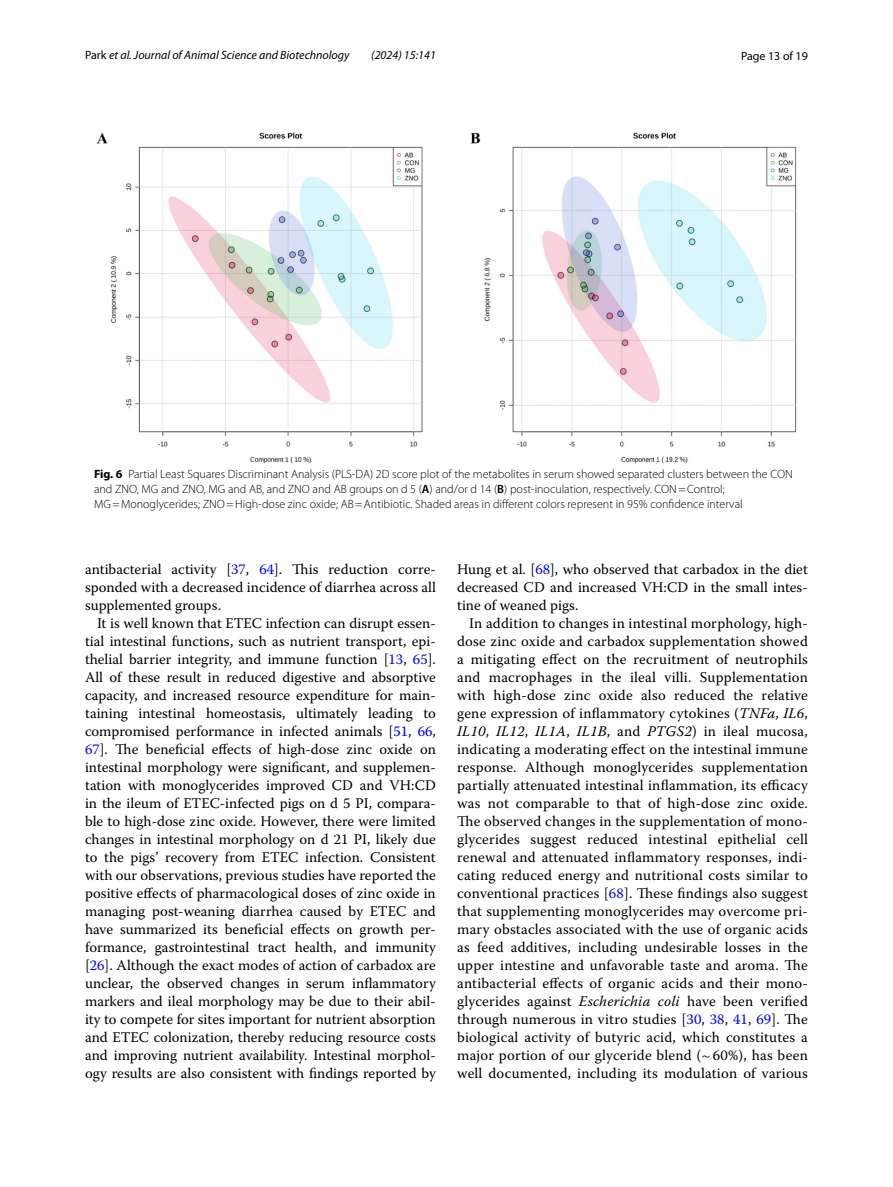
<style>
.page{position:relative;width:893px;height:1187px;background:#fff}
.page>*{position:absolute;margin:0;border:0;box-sizing:border-box;transform-origin:0 0}
.t1{font:14.7px/18px "Warnock Pro";color:#000;text-align:justify}
.t2{font:300 12px/15px "Myriad Pro";color:#000}
.t3{font:italic 12px "Myriad Pro";color:#000}
.t4{font:12px "Myriad Pro";color:#000}
.s1{font-style:normal}
.s2{font-weight:700}
.s3{font-weight:600}
.s4{color:#00f}
.s5{font-style:italic}
</style>
<div class="page">
<img style="left:96px;top:133px;width:701px;height:330px">
<p class="t3" style="left:85px;top:48px;width:266px"><span class="s1">Park</span> et al. Journal of Animal Science and Biotechnology</p>
<p class="t3" style="left:371px;top:48px;width:66px">(2024) 15:141</p>
<p class="t4" style="left:741px;top:48px;width:68px">Page 13 of 19</p>
<p class="t2" style="left:94px;top:467px;width:700px"><span class="s2">Fig. 6</span> Partial Least Squares Discriminant Analysis (PLS-DA) 2D score plot of the metabolites in serum showed separated clusters between the CON and ZNO, MG and ZNO, MG and AB, and ZNO and AB groups on d 5 (<span class="s3">A</span>) and/or d 14 (<span class="s3">B</span>) post-inoculation, respectively. CON=Control;<br>MG=Monoglycerides; ZNO=High-dose zinc oxide; AB=Antibiotic. Shaded areas in different colors represent in 95% confidence interval</p>
<p class="t1" style="left:85px;top:560px;width:352px">antibacterial activity [<span class="s4">37</span>, <span class="s4">64</span>]. This reduction corre&shy;sponded with a decreased incidence of diarrhea across all supplemented groups.</p>
<p class="t1" style="left:85px;top:614px;width:352px;text-indent:12px">It is well known that ETEC infection can disrupt essen&shy;tial intestinal functions, such as nutrient transport, epi&shy;thelial barrier integrity, and immune function [<span class="s4">13</span>, <span class="s4">65</span>].<br>All of these result in reduced digestive and absorptive capacity, and increased resource expenditure for main&shy;taining intestinal homeostasis, ultimately leading to compromised performance in infected animals [<span class="s4">51</span>, <span class="s4">66</span>, <span class="s4">67</span>]. The beneficial effects of high-dose zinc oxide on intestinal morphology were significant, and supplemen&shy;tation with monoglycerides improved CD and VH:CD in the ileum of ETEC-infected pigs on d 5 PI, compara&shy;ble to high-dose zinc oxide. However, there were limited changes in intestinal morphology on d 21 PI, likely due to the pigs’ recovery from ETEC infection. Consistent with our observations, previous studies have reported the positive effects of pharmacological doses of zinc oxide in managing post-weaning diarrhea caused by ETEC and have summarized its beneficial effects on growth per&shy;formance, gastrointestinal tract health, and immunity [<span class="s4">26</span>]. Although the exact modes of action of carbadox are unclear, the observed changes in serum inflammatory markers and ileal morphology may be due to their abil&shy;ity to compete for sites important for nutrient absorption and ETEC colonization, thereby reducing resource costs and improving nutrient availability. Intestinal morphol&shy;ogy results are also consistent with findings reported by</p>
<p class="t1" style="left:457px;top:560px;width:352px">Hung et al. [<span class="s4">68</span>], who observed that carbadox in the diet decreased CD and increased VH:CD in the small intes&shy;tine of weaned pigs.</p>
<p class="t1" style="left:457px;top:614px;width:352px;text-indent:12px">In addition to changes in intestinal morphology, high&shy;dose zinc oxide and carbadox supplementation showed a mitigating effect on the recruitment of neutrophils and macrophages in the ileal villi. Supplementation with high-dose zinc oxide also reduced the relative gene expression of inflammatory cytokines (<span class="s5">TNFa</span>, <span class="s5">IL6</span>, <span class="s5">IL10</span>, <span class="s5">IL12</span>, <span class="s5">IL1A</span>, <span class="s5">IL1B</span>, and <span class="s5">PTGS2</span>) in ileal mucosa, indicating a moderating effect on the intestinal immune response. Although monoglycerides supplementation partially attenuated intestinal inflammation, its efficacy was not comparable to that of high-dose zinc oxide.<br>The observed changes in the supplementation of mono&shy;glycerides suggest reduced intestinal epithelial cell renewal and attenuated inflammatory responses, indi&shy;cating reduced energy and nutritional costs similar to conventional practices [<span class="s4">68</span>]. These findings also suggest that supplementing monoglycerides may overcome pri&shy;mary obstacles associated with the use of organic acids as feed additives, including undesirable losses in the upper intestine and unfavorable taste and aroma. The antibacterial effects of organic acids and their mono&shy;glycerides against <span class="s5">Escherichia coli</span> have been verified through numerous in vitro studies [<span class="s4">30</span>, <span class="s4">38</span>, <span class="s4">41</span>, <span class="s4">69</span>]. The biological activity of butyric acid, which constitutes a major portion of our glyceride blend (~60%), has been well documented, including its modulation of various</p>
</div>
